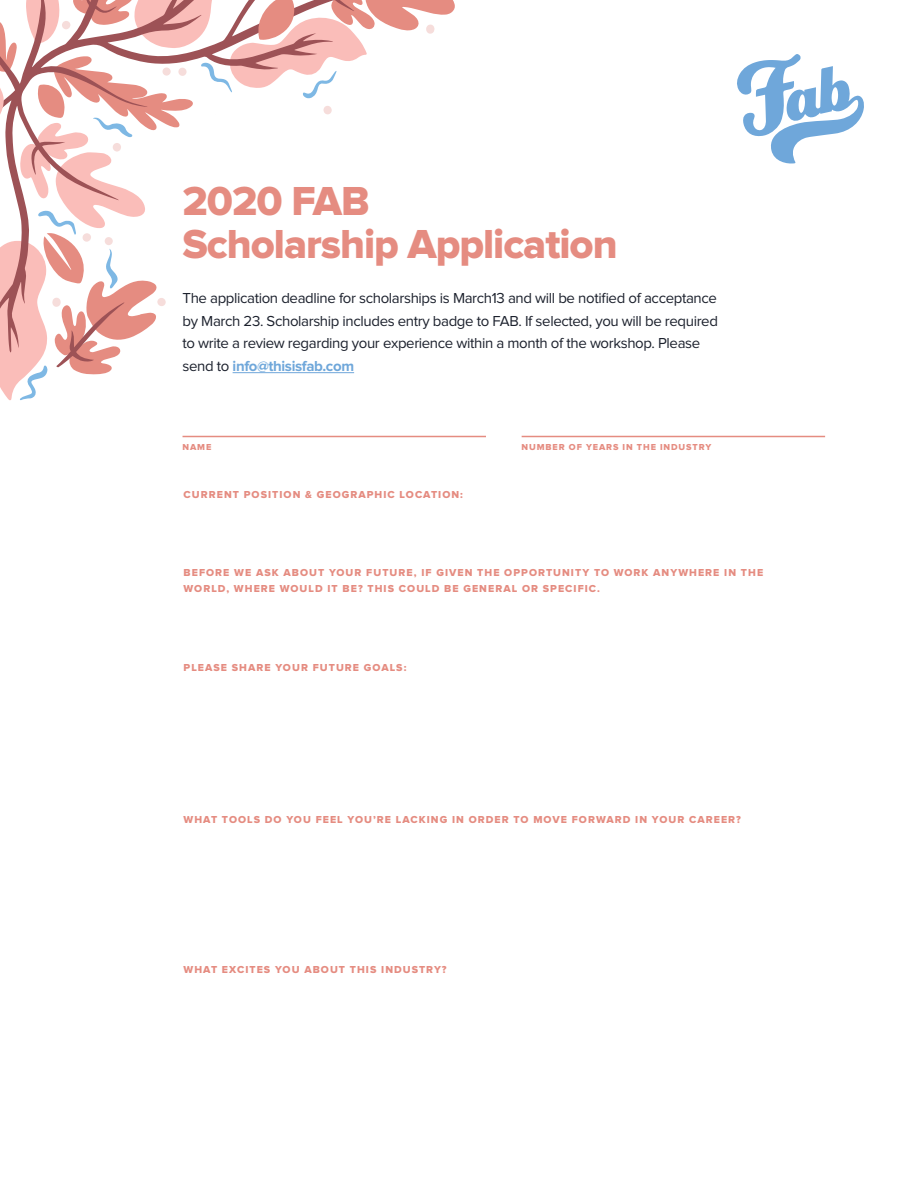
<style>
.page{position:relative;width:918px;height:1188px;background:#fff}
.page>*{position:absolute;margin:0;border:0;box-sizing:border-box;transform-origin:0 0}
.t1{font:42px/43.2px "Proxima Nova Extrabld";letter-spacing:-.025em;color:#e58c81}
.t2{font:15px/22.5px "Proxima Nova";letter-spacing:-.025em;color:#1c212d}
.t3{font:10.5px/15px "Proxima Nova Extrabld";letter-spacing:.1em;color:#e58c81}
.t4{font:9px "Proxima Nova Extrabld";letter-spacing:.1em;color:#e58c81}
.s1{font-weight:700;color:#6fa7da}
</style>
<div class="page">
<svg style="left:0;top:0;width:455px;height:401px"></svg>
<svg style="left:737px;top:54px;width:127px;height:110px"></svg>
<hr style="left:233px;top:372px;width:121px;height:1px;background:#6fa7da">
<hr style="left:183px;top:436px;width:303px;height:1px;background:#e58c81">
<hr style="left:522px;top:436px;width:303px;height:1px;background:#e58c81">
<h1 class="t1" style="left:183px;top:181px;width:437px">2020 FAB<br>Scholarship Application</h1>
<p class="t2" style="left:183px;top:288px;width:537px">The application deadline for scholarships is March13 and will be notified of acceptance by March 23. Scholarship includes entry badge to FAB. If selected, you will be required to write a review regarding your experience within a month of the workshop. Please send to <span class="s1">info@thisisfab.com</span></p>
<p class="t4" style="left:183px;top:443px;width:30px">NAME</p>
<p class="t4" style="left:522px;top:443px;width:191px">NUMBER OF YEARS IN THE INDUSTRY</p>
<p class="t3" style="left:184px;top:488px;width:281px">CURRENT POSITION &amp; GEOGRAPHIC LOCATION:</p>
<p class="t3" style="left:184px;top:566px;width:581px">BEFORE WE ASK ABOUT YOUR FUTURE, IF GIVEN THE OPPORTUNITY TO WORK ANYWHERE IN THE<br>WORLD, WHERE WOULD IT BE? THIS COULD BE GENERAL OR SPECIFIC.</p>
<p class="t3" style="left:184px;top:660px;width:224px">PLEASE SHARE YOUR FUTURE GOALS:</p>
<p class="t3" style="left:184px;top:812px;width:559px">WHAT TOOLS DO YOU FEEL YOU’RE LACKING IN ORDER TO MOVE FORWARD IN YOUR CAREER?</p>
<p class="t3" style="left:184px;top:962px;width:265px">WHAT EXCITES YOU ABOUT THIS INDUSTRY?</p>
</div>
